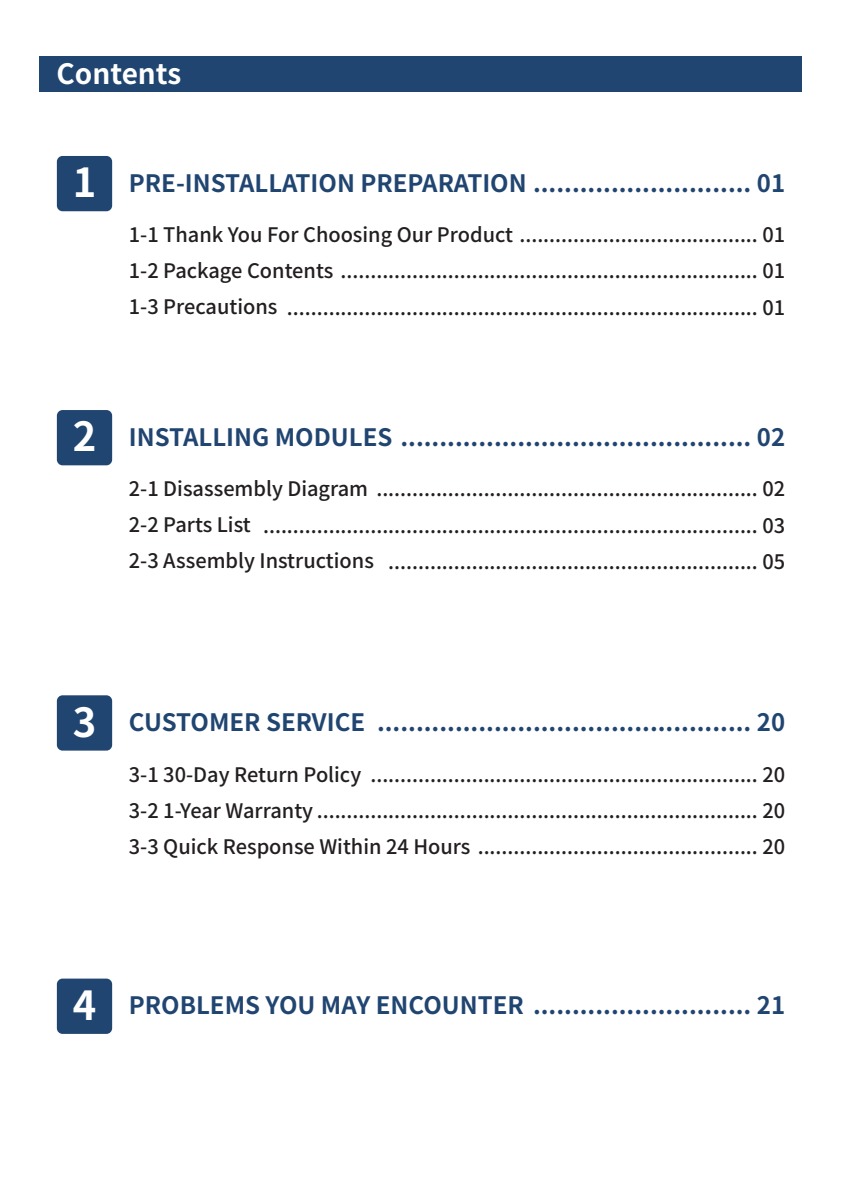
<style>
.page{position:relative;width:842px;height:1191px;background:#fff}
.page>*{position:absolute;margin:0;border:0;box-sizing:border-box;transform-origin:0 0}
.t1{font:700 40px "Source Han Sans CN";color:#fff}
.t2{font:700 28px "Source Han Sans CN";color:#fff}
.t3{font:700 24px "Source Han Sans CN";color:#214571}
.t4{font:500 20px/36px "Source Han Sans CN";color:#231f20}
.s1{font-size:40px;color:#fff}
</style>
<div class="page">
<div style="left:40px;top:57px;width:762px;height:35px;background:#214571"></div>
<div style="left:57px;top:978px;width:55px;height:56px;background:#214571;border-radius:6px"></div>
<div style="left:57px;top:156px;width:55px;height:55px;background:#214571;border-radius:6px"></div>
<div style="left:57px;top:410px;width:55px;height:55px;background:#214571;border-radius:6px"></div>
<div style="left:57px;top:695px;width:55px;height:55px;background:#214571;border-radius:6px"></div>
<h2 class="t2" style="left:57px;top:58px;width:126px">Contents</h2>
<h1 class="t1" style="left:73px;top:160px;width:25px">1</h1>
<p class="t3" style="left:129px;top:170px;width:658px">PRE-INSTALLATION PREPARATION ............................ 01</p>
<p class="t4" style="left:129px;top:217px;width:658px;text-align:justify">1-1 Thank You For Choosing Our Product ........................................ 01<br>1-2 Package Contents ...................................................................... 01<br>1-3 Precautions</p>
<p class="t4" style="left:287px;top:290px;width:500px">............................................................................... 01</p>
<h1 class="t1" style="left:73px;top:414px;width:25px">2</h1>
<p class="t3" style="left:129px;top:423px;width:658px">INSTALLING MODULES ............................................. 02</p>
<p class="t4" style="left:129px;top:471px;width:658px">2-1 Disassembly Diagram ................................................................ 02<br>2-2 Parts List<br>2-3 Assembly Instructions</p>
<p class="t4" style="left:263px;top:507px;width:523px;text-align:right">................................................................................... 03 .............................................................. 05</p>
<h1 class="t1" style="left:73px;top:699px;width:25px">3</h1>
<p class="t3" style="left:377px;top:709px;width:410px">................................................ 20</p>
<p class="t4" style="left:370px;top:756px;width:416px">................................................................. 20</p>
<p class="t3" style="left:129px;top:709px;width:238px">CUSTOMER SERVICE</p>
<p class="t4" style="left:129px;top:756px;width:658px">3-1 30-Day Return Policy<br>3-2 1-Year Warranty .......................................................................... 20<br>3-3 Quick Response Within 24 Hours ............................................... 20</p>
<p class="t3" style="left:73px;top:992px;width:714px"><span class="s1">4</span> PROBLEMS YOU MAY ENCOUNTER ............................ 21</p>
</div>
